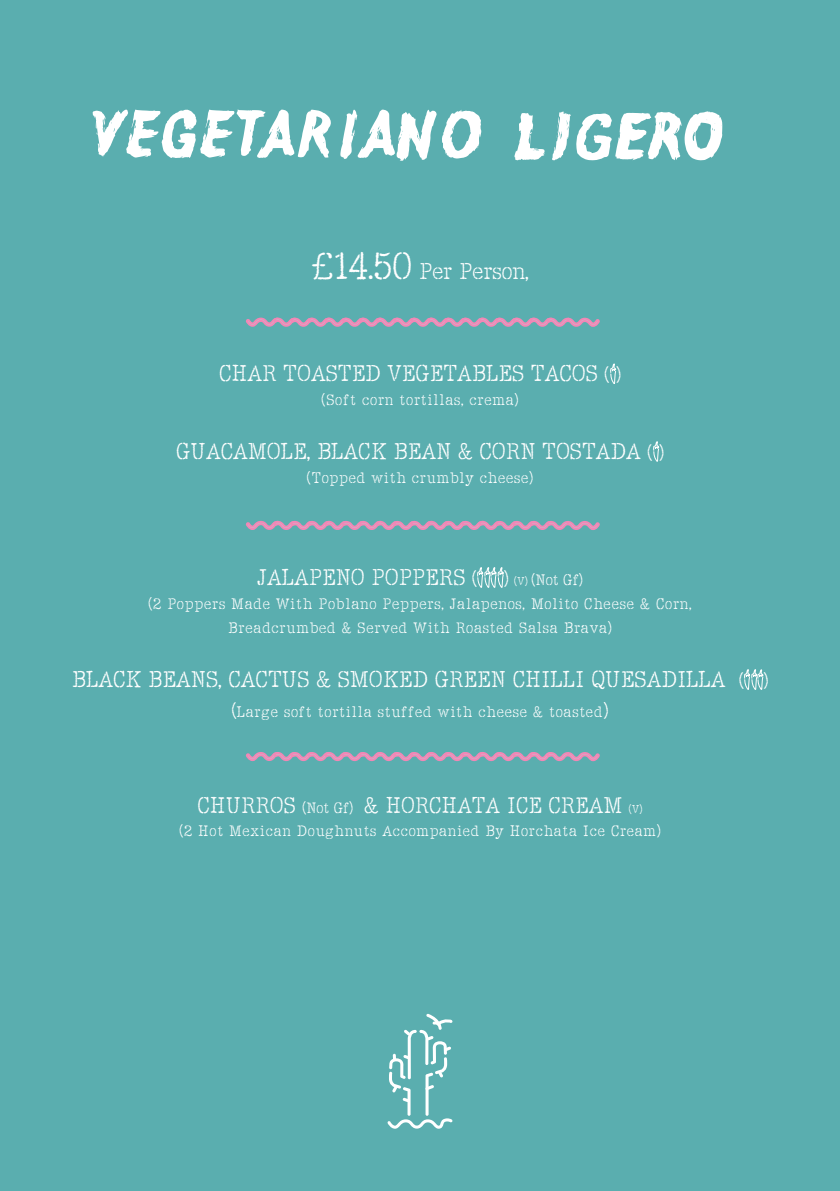
<style>
.page{position:relative;width:840px;height:1191px;background:#fff}
.page>*{position:absolute;margin:0;border:0;box-sizing:border-box;transform-origin:0 0}
.t1{font:24px "Sayer Interview MN";color:#fff}
.t2{font:23.8px "Sayer Interview MN";color:#fff}
.t3{font:16px "Sayer Interview MN";letter-spacing:.05em;color:#fff}
.t4{font:15.8px "Sayer Interview MN";letter-spacing:.05em;color:#fff}
.s1{font-size:40px}
.s2{font-size:19.8px}
.s3{font-size:11.8px}
.s4{font-size:20px}
.s5{font-size:15.8px}
</style>
<div class="page">
<div style="left:0;top:0;width:839px;height:1191px;background:#5aaeaf"></div>
<svg style="left:514px;top:113px;width:30px;height:47px"></svg>
<svg style="left:552px;top:111px;width:170px;height:49px"></svg>
<svg style="left:340px;top:109px;width:141px;height:52px"></svg>
<svg style="left:92px;top:109px;width:239px;height:49px"></svg>
<svg style="left:610px;top:363px;width:6px;height:21px"></svg>
<svg style="left:653px;top:441px;width:6px;height:21px"></svg>
<svg style="left:477px;top:567px;width:27px;height:21px"></svg>
<svg style="left:744px;top:669px;width:19px;height:21px"></svg>
<svg style="left:246px;top:520px;width:352px;height:10px"></svg>
<svg style="left:246px;top:752px;width:352px;height:10px"></svg>
<svg style="left:246px;top:317px;width:352px;height:10px"></svg>
<svg style="left:387px;top:1013px;width:65px;height:115px"></svg>
<h1 class="t1" style="left:311px;top:257px;width:219px"><span class="s1">£14.50</span> Per Person,</h1>
<h1 class="t1" style="left:219px;top:359px;width:403px">Char Toasted Vegetables Tacos <span class="s2">( )</span></h1>
<p class="t3" style="left:321px;top:390px;width:198px">(Soft corn tortillas, crema)</p>
<h1 class="t1" style="left:176px;top:436px;width:489px">Guacamole, Black Bean &amp; Corn Tostada <span class="s2">( )</span></h1>
<p class="t3" style="left:306px;top:468px;width:228px">(Topped with crumbly cheese)</p>
<h1 class="t1" style="left:257px;top:562px;width:221px">Jalapeno Poppers <span class="s2">(</span></h1>
<p class="t3" style="left:503px;top:570px;width:80px"><span class="s2">)</span> <span class="s3">(V)</span> (Not Gf)</p>
<p class="t3" style="left:148px;top:594px;width:544px">(2 Poppers Made With Poblano Peppers, Jalapenos, Molito Cheese &amp; Corn,</p>
<p class="t3" style="left:228px;top:618px;width:384px">Breadcrumbed &amp; Served With Roasted Salsa Brava)</p>
<h1 class="t1" style="left:72px;top:664px;width:697px">Black Beans, Cactus &amp; Smoked Green Chilli Quesadilla <span class="s2">( )</span></h1>
<p class="t3" style="left:232px;top:702px;width:377px"><span class="s2">(</span>Large soft tortilla stuffed with cheese &amp; toasted<span class="s4">)</span></p>
<h2 class="t2" style="left:197px;top:790px;width:446px">Churros <span class="s5">(Not Gf)</span> &amp; Horchata Ice Cream <span class="s3">(V)</span></h2>
<p class="t4" style="left:179px;top:821px;width:482px">(2 Hot Mexican Doughnuts Accompanied By Horchata Ice Cream)</p>
</div>
